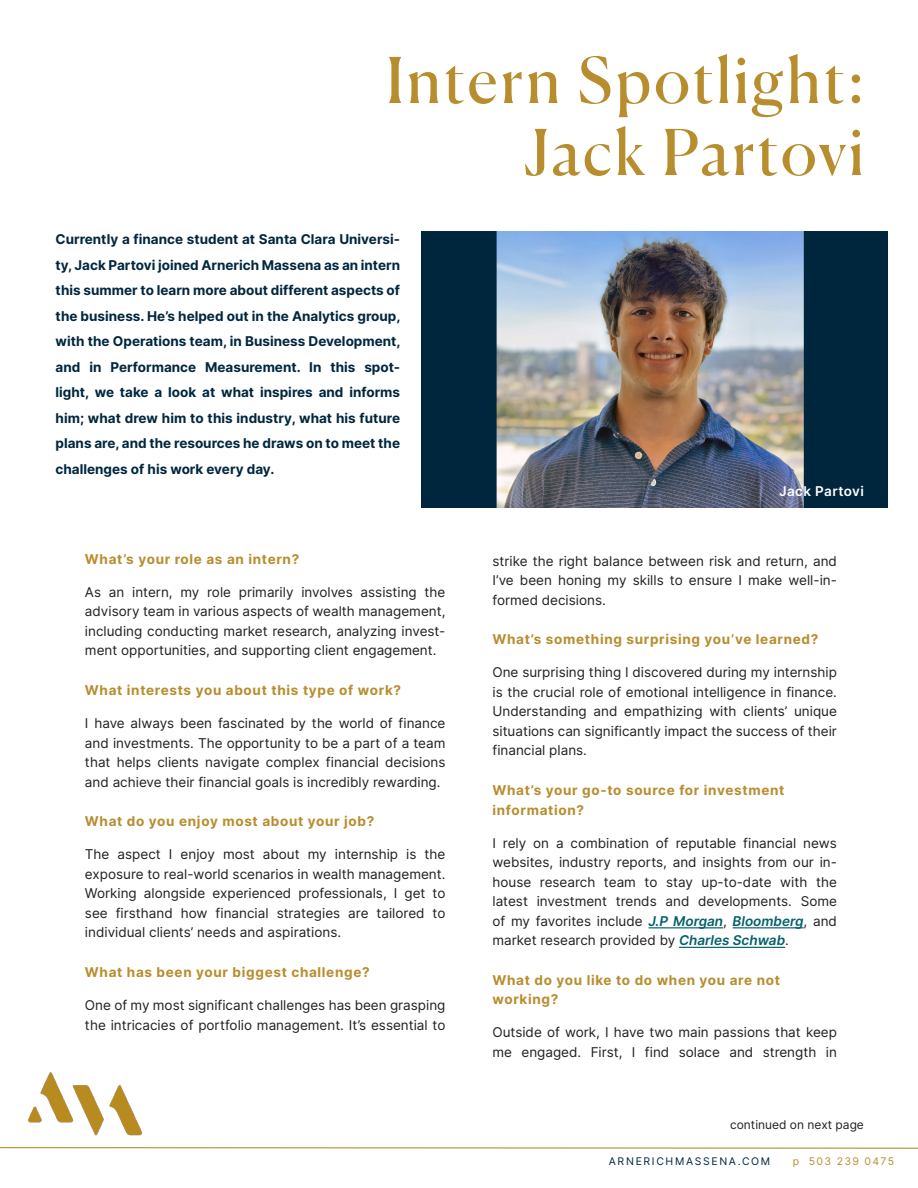
<style>
.page{position:relative;width:918px;height:1188px;background:#fff}
.page>*{position:absolute;margin:0;border:0;box-sizing:border-box;transform-origin:0 0}
.body_text{font:63px/72px "Canela";letter-spacing:.045em;color:#b78d2e;text-align:right}
.inter_body{font:13.5px/19.5px "Inter";color:#231f20;text-align:justify}
.inter_body-2{font:700 13.5px/25.5px "Inter";color:#00263e;text-align:justify}
.inter_gold_header{font:700 13.5px/19.5px "Inter";letter-spacing:.05em;color:#b78d2e}
.inter_body-3{font:600 13.5px "Inter";letter-spacing:.03em;color:#fff}
.inter_body-4{font:12px "Inter";color:#231f20}
.t1{font:10.5px "Inter";letter-spacing:.16em;color:#00263e}
.t2{font:10.5px "Inter";letter-spacing:.13em;color:#b78d2e}
.s1{font-weight:600;font-style:italic;color:#006068}
</style>
<div class="page">
<svg style="left:192px;top:1147px;width:726px;height:2px"></svg>
<img style="left:0;top:1072px;width:192px;height:77px">
<hr style="left:648px;top:927px;width:75px;height:1px;background:#006068">
<hr style="left:733px;top:927px;width:71px;height:1px;background:#006068">
<hr style="left:679px;top:947px;width:106px;height:1px;background:#006068">
<img style="left:421px;top:231px;width:467px;height:277px">
<p class="body_text" style="left:386px;top:39px;width:480px">Intern Spotlight:<br>Jack Partovi</p>
<p class="inter_body-2" style="left:56px;top:226px;width:346px">Currently a finance student at Santa Clara Universi&shy;ty, Jack Partovi joined Arnerich Massena as an intern this summer to learn more about different aspects of the business. He’s helped out in the Analytics group, with the Operations team, in Business Development, and in Performance Measurement. In this spot&shy;light, we take a look at what inspires and informs him; what drew him to this industry, what his future plans are, and the resources he draws on to meet the challenges of his work every day.</p>
<p class="inter_gold_header" style="left:85px;top:549px;width:216px">What’s your role as an intern?</p>
<p class="inter_body" style="left:85px;top:582px;width:362px">As an intern, my role primarily involves assisting the advisory team in various aspects of wealth management, including conducting market research, analyzing invest&shy;ment opportunities, and supporting client engagement.</p>
<p class="inter_gold_header" style="left:85px;top:680px;width:318px">What interests you about this type of work?</p>
<p class="inter_body" style="left:85px;top:713px;width:362px">I have always been fascinated by the world of finance and investments. The opportunity to be a part of a team that helps clients navigate complex financial decisions and achieve their financial goals is incredibly rewarding.</p>
<p class="inter_gold_header" style="left:85px;top:811px;width:291px">What do you enjoy most about your job?</p>
<p class="inter_body" style="left:85px;top:844px;width:362px">The aspect I enjoy most about my internship is the exposure to real-world scenarios in wealth management.<br>Working alongside experienced professionals, I get to see firsthand how financial strategies are tailored to individual clients’ needs and aspirations.</p>
<p class="inter_gold_header" style="left:85px;top:962px;width:286px">What has been your biggest challenge?</p>
<p class="inter_body" style="left:85px;top:995px;width:362px">One of my most significant challenges has been grasping the intricacies of portfolio management. It’s essential to</p>
<p class="inter_body-3" style="left:779px;top:481px;width:86px">Jack Partovi</p>
<p class="inter_body" style="left:492px;top:551px;width:346px">strike the right balance between risk and return, and I’ve been honing my skills to ensure I make well-in&shy;formed decisions.</p>
<p class="inter_gold_header" style="left:492px;top:630px;width:327px">What’s something surprising you’ve learned?</p>
<p class="inter_body" style="left:492px;top:663px;width:346px">One surprising thing I discovered during my internship is the crucial role of emotional intelligence in finance.<br>Understanding and empathizing with clients’ unique situations can significantly impact the success of their financial plans.</p>
<p class="inter_gold_header" style="left:492px;top:780px;width:293px">What’s your go-to source for investment information?</p>
<p class="inter_body" style="left:492px;top:833px;width:346px">I rely on a combination of reputable financial news websites, industry reports, and insights from our in&shy;house research team to stay up-to-date with the latest investment trends and developments. Some of my favorites include <span class="s1">J.P Morgan</span>, <span class="s1">Bloomberg</span>, and market research provided by <span class="s1">Charles Schwab</span>.</p>
<p class="inter_gold_header" style="left:492px;top:970px;width:289px">What do you like to do when you are not working?</p>
<p class="inter_body" style="left:492px;top:1023px;width:346px">Outside of work, I have two main passions that keep me engaged. First, I find solace and strength in</p>
<p class="inter_body-4" style="left:730px;top:1116px;width:135px">continued on next page</p>
<p class="t1" style="left:609px;top:1154px;width:163px">ARNERICHMASSENA.COM</p>
<p class="t2" style="left:793px;top:1154px;width:103px">p 503 239 0475</p>
</div>
